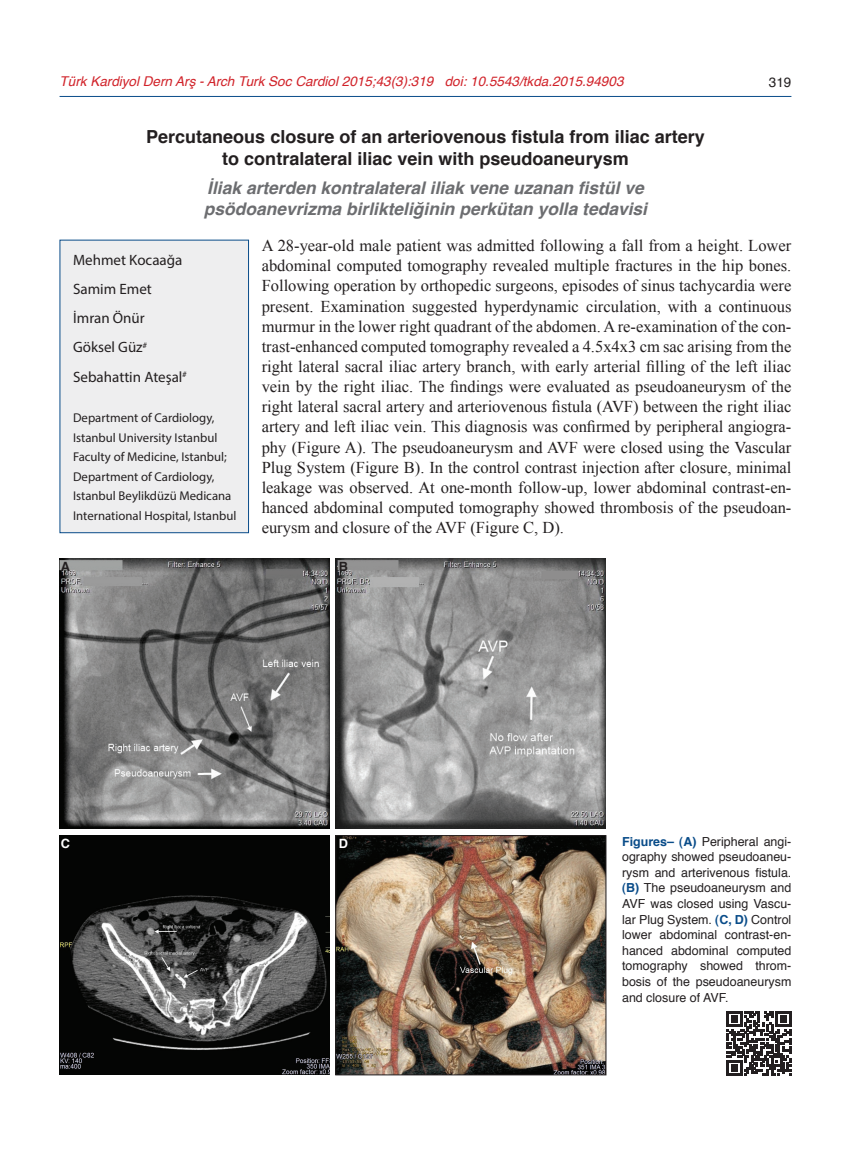
<style>
.page{position:relative;width:851px;height:1170px;background:#fff}
.page>*{position:absolute;margin:0;border:0;box-sizing:border-box;transform-origin:0 0}
.t1{font:700 18px/21.6px "Helvetica";color:#231f20;text-align:center}
.t2{font:italic 700 17.4px/20.9px "Helvetica";color:#6c6d70}
.t3{font:16.5px/20.1px "Times New Roman";color:#231f20;text-align:justify}
.t4{font:15px/29.2px "Myriad Pro";color:#231f20}
.t5{font:italic 13.5px "Helvetica";color:#d1232a}
.t6{font:13.5px "Helvetica";color:#231f20}
.t7{font:12.75px/19.5px "Myriad Pro";color:#231f20}
.t8{font:700 12.75px "Helvetica";color:#231f20}
.t9{font:700 12.75px "Helvetica";color:#fff}
.t10{font:12.45px/15.6px "Helvetica";color:#231f20;text-align:justify}
.s1{font-weight:700;color:#094c89}
</style>
<div class="page">
<div style="left:60px;top:240px;width:188px;height:292px;background:#eeeeef"></div>
<div style="left:60px;top:240px;width:189px;height:293px;border:1px solid #094c89"></div>
<hr style="left:60px;top:96px;width:731px;height:1px;background:#094c89">
<svg style="left:726px;top:1011px;width:65px;height:64px"></svg>
<img style="left:60px;top:558px;width:270px;height:270px">
<img style="left:335px;top:558px;width:271px;height:270px">
<img style="left:60px;top:835px;width:270px;height:239px">
<img style="left:337px;top:837px;width:267px;height:235px">
<div style="left:335px;top:835px;width:271px;height:239px;border:1px solid #231f20"></div>
<p class="t5" style="left:60px;top:71px;width:565px">Türk Kardiyol Dern Arş - Arch Turk Soc Cardiol 2015;43(3):319 doi: 10.5543/tkda.2015.94903</p>
<p class="t1" style="left:146px;top:127px;width:560px">Percutaneous closure of an arteriovenous fistula from iliac artery to contralateral iliac vein with pseudoaneurysm</p>
<p class="t2" style="left:204px;top:178px;width:444px">İliak arterden kontralateral iliak vene uzanan fistül ve psödoanevrizma birlikteliğinin perkütan yolla tedavisi</p>
<p class="t6" style="left:768px;top:73px;width:24px">319</p>
<p class="t4" style="left:73px;top:244px;width:115px">Mehmet Kocaağa<br>Samim Emet<br>İmran Önür<br>Göksel Güz<sup>#<br></sup>Sebahattin Ateşal<sup>#</sup></p>
<p class="t7" style="left:73px;top:408px;width:165px">Department of Cardiology,<br>Istanbul University Istanbul<br>Faculty of Medicine, Istanbul;<br>Department of Cardiology,<br>Istanbul Beylikdüzü Medicana<br>International Hospital, Istanbul</p>
<p class="t8" style="left:61px;top:558px;width:11px">A</p>
<p class="t3" style="left:261px;top:235px;width:531px">A 28-year-old male patient was admitted following a fall from a height. Lower abdominal computed tomography revealed multiple fractures in the hip bones.<br>Following operation by orthopedic surgeons, episodes of sinus tachycardia were present. Examination suggested hyperdynamic circulation, with a continuous murmur in the lower right quadrant of the abdomen. A re-examination of the con&shy;trast-enhanced computed tomography revealed a 4.5x4x3 cm sac arising from the right lateral sacral iliac artery branch, with early arterial filling of the left iliac vein by the right iliac. The findings were evaluated as pseudoaneurysm of the right lateral sacral artery and arteriovenous fistula (AVF) between the right iliac artery and left iliac vein. This diagnosis was confirmed by peripheral angiogra&shy;phy (Figure A). The pseudoaneurysm and AVF were closed using the Vascular Plug System (Figure B). In the control contrast injection after closure, minimal leakage was observed. At one-month follow-up, lower abdominal contrast-en&shy;hanced abdominal computed tomography showed thrombosis of the pseudoan&shy;eurysm and closure of the AVF (Figure C, D).</p>
<p class="t8" style="left:339px;top:558px;width:11px">B</p>
<p class="t9" style="left:61px;top:835px;width:11px">C</p>
<p class="t9" style="left:339px;top:835px;width:11px">D</p>
<p class="t10" style="left:622px;top:834px;width:171px"><span class="s1">Figures– (A)</span> Peripheral angi&shy;ography showed pseudoaneu&shy;rysm and arterivenous fistula. <span class="s1">(B)</span> The pseudoaneurysm and AVF was closed using Vascu&shy;lar Plug System. <span class="s1">(C, D)</span> Control lower abdominal contrast-en&shy;hanced abdominal computed tomography showed throm&shy;bosis of the pseudoaneurysm and closure of AVF.</p>
</div>
